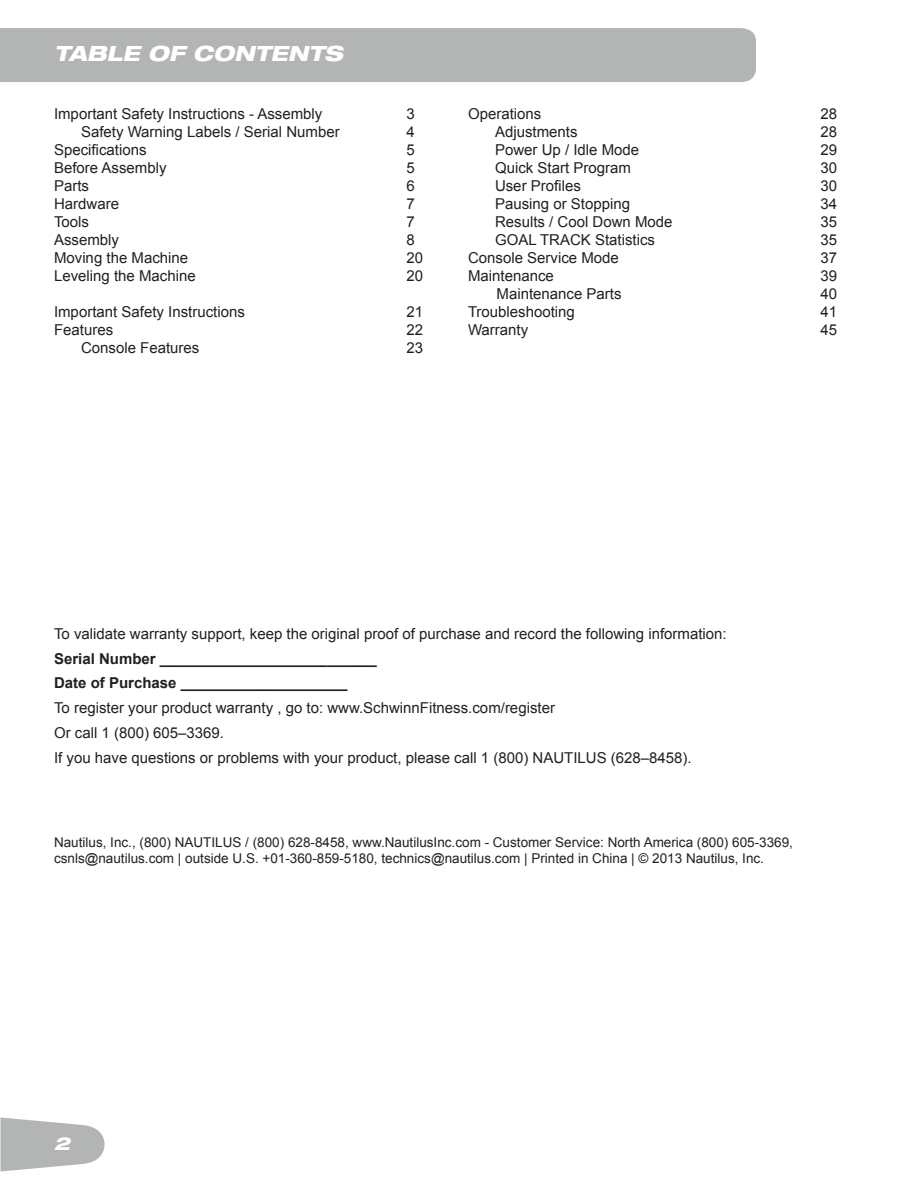
<style>
.page{position:relative;width:918px;height:1188px;background:#fff}
.page>*{position:absolute;margin:0;border:0;box-sizing:border-box;transform-origin:0 0}
.t1{font:italic 800 expanded 21px "Helvetica Neue";color:#fff}
.t2{font:italic 800 expanded 18px "Helvetica Neue";color:#fff}
.t3{font:15px/24.8px "Arial";color:#231f20}
.t4{font:700 15px/24.8px "Arial";color:#231f20}
.t5{font:13.5px/16.2px "Arial";color:#231f20}
</style>
<div class="page">
<div style="left:0;top:28px;width:756px;height:54px;background:#b3b4b4"></div>
<svg style="left:0;top:1118px;width:105px;height:54px"></svg>
<h1 class="t1" style="left:54px;top:41px;width:290px">TABLE OF CONTENTS</h1>
<p class="t3" style="left:54px;top:103px;width:270px">Important Safety Instructions - Assembly</p>
<p class="t3" style="left:407px;top:103px;width:10px">3</p>
<p class="t3" style="left:81px;top:121px;width:260px">Safety Warning Labels / Serial Number</p>
<p class="t3" style="left:407px;top:121px;width:10px">4</p>
<p class="t3" style="left:54px;top:137px;width:94px">Specifications</p>
<p class="t3" style="left:406px;top:137px;width:10px">5</p>
<p class="t3" style="left:54px;top:155px;width:114px">Before Assembly</p>
<p class="t3" style="left:406px;top:155px;width:10px">5</p>
<p class="t3" style="left:54px;top:175px;width:37px">Parts</p>
<p class="t3" style="left:406px;top:175px;width:10px">6</p>
<p class="t3" style="left:54px;top:193px;width:67px">Hardware</p>
<p class="t3" style="left:406px;top:193px;width:10px">7</p>
<p class="t3" style="left:54px;top:211px;width:37px">Tools</p>
<p class="t3" style="left:406px;top:211px;width:10px">7</p>
<p class="t3" style="left:54px;top:229px;width:67px">Assembly</p>
<p class="t3" style="left:406px;top:229px;width:10px">8</p>
<p class="t3" style="left:54px;top:247px;width:136px">Moving the Machine</p>
<p class="t3" style="left:406px;top:247px;width:18px">20</p>
<p class="t3" style="left:54px;top:265px;width:143px">Leveling the Machine</p>
<p class="t3" style="left:406px;top:265px;width:18px">20</p>
<p class="t3" style="left:54px;top:301px;width:192px">Important Safety Instructions</p>
<p class="t3" style="left:406px;top:301px;width:18px">21</p>
<p class="t3" style="left:54px;top:319px;width:61px">Features</p>
<p class="t3" style="left:406px;top:319px;width:18px">22</p>
<p class="t3" style="left:81px;top:337px;width:120px">Console Features</p>
<p class="t3" style="left:407px;top:337px;width:18px">23</p>
<p class="t3" style="left:468px;top:103px;width:75px">Operations</p>
<p class="t3" style="left:820px;top:103px;width:18px">28</p>
<p class="t3" style="left:495px;top:121px;width:84px">Adjustments</p>
<p class="t3" style="left:820px;top:121px;width:18px">28</p>
<p class="t3" style="left:495px;top:139px;width:146px">Power Up / Idle Mode</p>
<p class="t3" style="left:820px;top:139px;width:18px">29</p>
<p class="t3" style="left:495px;top:157px;width:137px">Quick Start Program</p>
<p class="t3" style="left:820px;top:157px;width:18px">30</p>
<p class="t3" style="left:495px;top:173px;width:87px">User Profiles</p>
<p class="t3" style="left:820px;top:173px;width:18px">30</p>
<p class="t3" style="left:495px;top:193px;width:137px">Pausing or Stopping</p>
<p class="t3" style="left:820px;top:193px;width:18px">34</p>
<p class="t3" style="left:495px;top:209px;width:179px">Results / Cool Down Mode</p>
<p class="t3" style="left:820px;top:209px;width:18px">35</p>
<p class="t3" style="left:495px;top:227px;width:162px">GOAL TRACK Statistics</p>
<p class="t3" style="left:821px;top:227px;width:18px">35</p>
<p class="t3" style="left:468px;top:247px;width:152px">Console Service Mode</p>
<p class="t3" style="left:821px;top:247px;width:18px">37</p>
<p class="t3" style="left:468px;top:265px;width:87px">Maintenance</p>
<p class="t3" style="left:821px;top:265px;width:18px">39</p>
<p class="t3" style="left:497px;top:283px;width:127px">Maintenance Parts</p>
<p class="t3" style="left:821px;top:283px;width:18px">40</p>
<p class="t3" style="left:468px;top:301px;width:108px">Troubleshooting</p>
<p class="t3" style="left:821px;top:301px;width:18px">41</p>
<p class="t3" style="left:468px;top:317px;width:62px">Warranty</p>
<p class="t3" style="left:821px;top:317px;width:18px">45</p>
<p class="t3" style="left:54px;top:621px;width:674px">To validate warranty support, keep the original proof of purchase and record the following information:</p>
<p class="t4" style="left:54px;top:647px;width:324px">Serial Number __________________________<br>Date of Purchase ____________________</p>
<p class="t3" style="left:54px;top:696px;width:639px">To register your product warranty , go to: www.SchwinnFitness.com/register<br>Or call 1 (800) 605–3369.<br>If you have questions or problems with your product, please call 1 (800) NAUTILUS (628–8458).</p>
<p class="t5" style="left:54px;top:834px;width:741px">Nautilus, Inc., (800) NAUTILUS / (800) 628-8458, www.NautilusInc.com - Customer Service: North America (800) 605-3369, csnls@nautilus.com | outside U.S. +01-360-859-5180, technics@nautilus.com | Printed in China | © 2013 Nautilus, Inc.</p>
<p class="t2" style="left:54px;top:1133px;width:17px">2</p>
</div>
